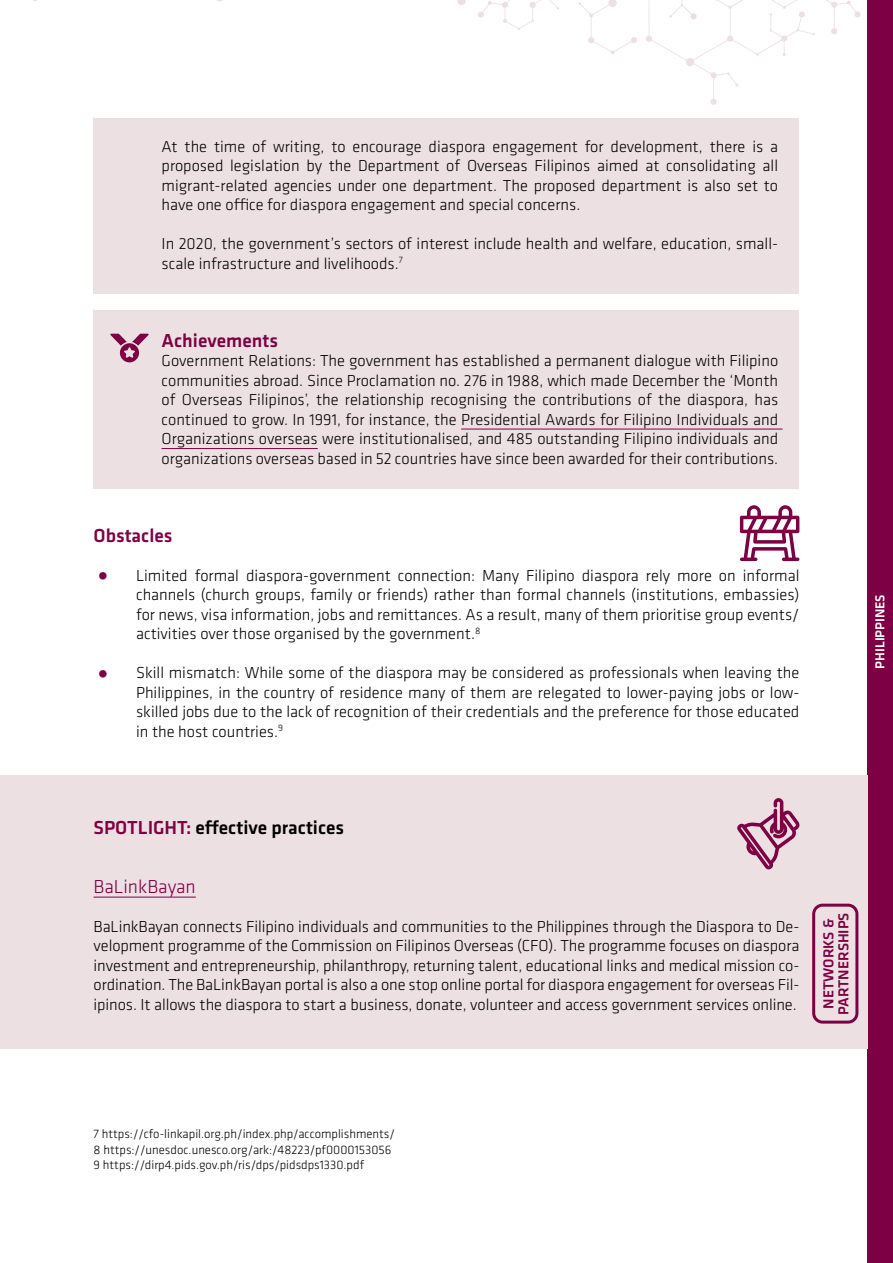
<style>
.page{position:relative;width:893px;height:1263px;background:#fff}
.page>*{position:absolute;margin:0;border:0;box-sizing:border-box;transform-origin:0 0}
.t1{font:500 19.5px "Klavika";color:#000}
.t2{font:500 19.5px "Klavika";color:#7e0044}
.t3{font:300 19.5px "Klavika";color:#7e0044}
.t4{font:300 16.5px/19.5px "Klavika";color:#000;text-align:justify}
.t5{font:500 15px/15px "Klavika";color:#7e0044;text-align:center}
.t6{font:500 13.5px "Klavika";color:#fff}
.t7{font:300 12.75px/15.6px "Klavika";color:#000}
.s1{color:#7e0044}
</style>
<div class="page">
<div style="left:867px;top:0;width:26px;height:1263px;background:#7e0044"></div>
<svg style="left:578px;top:0;width:59px;height:55px"></svg>
<svg style="left:457px;top:0;width:102px;height:30px"></svg>
<svg style="left:646px;top:0;width:215px;height:105px"></svg>
<div style="left:0;top:776px;width:867px;height:273px;background:#ede0e3"></div>
<svg style="left:737px;top:798px;width:63px;height:71px"></svg>
<div style="left:94px;top:118px;width:705px;height:117px;background:#ede0e3"></div>
<div style="left:94px;top:215px;width:705px;height:79px;background:#ede0e3"></div>
<div style="left:94px;top:311px;width:705px;height:62px;background:#ede0e3"></div>
<div style="left:94px;top:332px;width:705px;height:157px;background:#ede0e3"></div>
<hr style="left:461px;top:429px;width:322px;height:1px;background:#7e0044">
<hr style="left:162px;top:448px;width:156px;height:1px;background:#7e0044">
<hr style="left:94px;top:897px;width:102px;height:1px;background:#7e0044">
<svg style="left:110px;top:334px;width:39px;height:28px"></svg>
<svg style="left:740px;top:505px;width:59px;height:56px"></svg>
<svg style="left:812px;top:904px;width:46px;height:119px"></svg>
<p class="t4" style="left:162px;top:136px;width:618px">At the time of writing, to encourage diaspora engagement for development, there is a proposed legislation by the Department of Overseas Filipinos aimed at consolidating all migrant-related agencies under one department. The proposed department is also set to have one office for diaspora engagement and special concerns.</p>
<p class="t4" style="left:162px;top:234px;width:618px">In 2020, the government’s sectors of interest include health and welfare, education, small&shy;scale infrastructure and livelihoods.<sup>7</sup></p>
<p class="t2" style="left:162px;top:327px;width:118px">Achievements</p>
<p class="t4" style="left:162px;top:351px;width:618px">Government Relations: The government has established a permanent dialogue with Filipino communities abroad. Since Proclamation no. 276 in 1988, which made December the ‘Month of Overseas Filipinos’, the relationship recognising the contributions of the diaspora, has continued to grow. In 1991, for instance, the Presidential Awards for Filipino Individuals and Organizations overseas were institutionalised, and 485 outstanding Filipino individuals and organizations overseas based in 52 countries have since been awarded for their contributions.</p>
<p class="t2" style="left:94px;top:522px;width:81px">Obstacles</p>
<p class="t4" style="left:136px;top:565px;width:665px;text-indent:-43px"><span class="s1">•</span> Limited formal diaspora-government connection: Many Filipino diaspora rely more on informal channels (church groups, family or friends) rather than formal channels (institutions, embassies) for news, visa information, jobs and remittances. As a result, many of them prioritise group events/ activities over those organised by the government.<sup>8</sup></p>
<p class="t4" style="left:136px;top:663px;width:665px;text-indent:-43px"><span class="s1">•</span> Skill mismatch: While some of the diaspora may be considered as professionals when leaving the Philippines, in the country of residence many of them are relegated to lower-paying jobs or low&shy;skilled jobs due to the lack of recognition of their credentials and the preference for those educated in the host countries.<sup>9</sup></p>
<p class="t6" style="left:871px;top:669px;width:76px;rotate:-90deg">PHILIPPINES</p>
<p class="t1" style="left:94px;top:814px;width:252px"><span class="s1">SPOTLIGHT:</span> effective practices</p>
<p class="t3" style="left:94px;top:874px;width:104px">BaLinkBayan</p>
<p class="t4" style="left:94px;top:916px;width:707px">BaLinkBayan connects Filipino individuals and communities to the Philippines through the Diaspora to De&shy;velopment programme of the Commission on Filipinos Overseas (CFO). The programme focuses on diaspora investment and entrepreneurship, philanthropy, returning talent, educational links and medical mission co&shy;ordination. The BaLinkBayan portal is also a one stop online portal for diaspora engagement for overseas Fil&shy;ipinos. It allows the diaspora to start a business, donate, volunteer and access government services online.</p>
<p class="t5" style="left:821px;top:1015px;width:104px;rotate:-90deg">NETWORKS &amp;<br>PARTNERSHIPS</p>
<p class="t7" style="left:94px;top:1126px;width:303px">7 https://cfo-linkapil.org.ph/index.php/accomplishments/<br>8 https://unesdoc.unesco.org/ark:/48223/pf0000153056<br>9 https://dirp4.pids.gov.ph/ris/dps/pidsdps1330.pdf</p>
</div>
